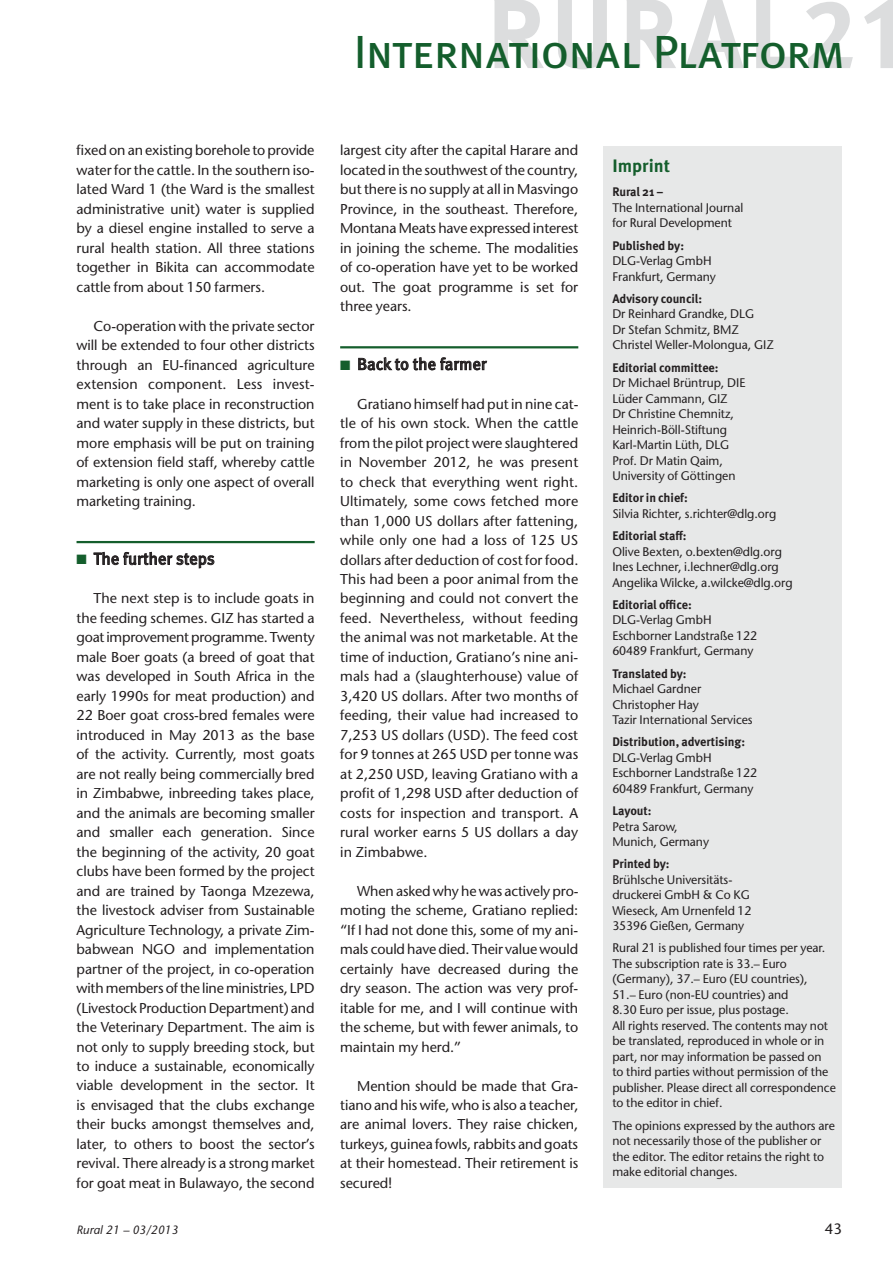
<style>
.page{position:relative;width:893px;height:1263px;background:#fff}
.page>*{position:absolute;margin:0;border:0;box-sizing:border-box;transform-origin:0 0}
.t1{font:46.5px "Meta Pro";letter-spacing:-.03em;color:#145e2c}
.t2{font:700 18px "Meta Pro";color:#145e2c}
.t3{font:16.5px "Meta Pro";letter-spacing:-.01em;color:#231f20}
.t4{font:15px "Stone Sans";color:#231f20}
.t5{font:14.25px/19.5px "Stone Sans";letter-spacing:-.005em;color:#231f20;text-align:justify}
.t6{font:12.45px/15.5px "Stone Sans";letter-spacing:-.005em;color:#231f20}
.t7{font:700 12.45px "Meta Pro";color:#231f20}
.t8{font:italic 12px "Stone Sans";color:#231f20}
.s1{color:#145e2c}
</style>
<div class="page">
<svg style="left:558px;top:0;width:49px;height:69px"></svg>
<svg style="left:685px;top:0;width:59px;height:68px"></svg>
<svg style="left:756px;top:0;width:39px;height:68px"></svg>
<svg style="left:806px;top:2px;width:47px;height:66px"></svg>
<svg style="left:864px;top:0;width:29px;height:68px"></svg>
<svg style="left:494px;top:0;width:50px;height:68px"></svg>
<svg style="left:627px;top:0;width:49px;height:68px"></svg>
<hr style="left:77px;top:541px;width:238px;height:2px;background:#145e2c">
<svg style="left:94px;top:552px;width:120px;height:16px"></svg>
<hr style="left:340px;top:346px;width:238px;height:2px;background:#145e2c">
<svg style="left:358px;top:357px;width:129px;height:13px"></svg>
<div style="left:604px;top:146px;width:238px;height:1042px;background:#e7e8e8"></div>
<h1 class="t1" style="left:354px;top:22px;width:493px">International Platform</h1>
<p class="t5" style="left:77px;top:141px;width:240px">fixed on an existing borehole to provide water for the cattle. In the southern iso&shy;lated Ward 1 (the Ward is the smallest administrative unit) water is supplied by a diesel engine installed to serve a rural health station. All three stations together in Bikita can accommodate cattle from about 150 farmers.</p>
<p class="t5" style="left:77px;top:316px;width:240px;text-indent:17px">Co-operation with the private sector will be extended to four other districts through an EU-financed agriculture extension component. Less invest&shy;ment is to take place in reconstruction and water supply in these districts, but more emphasis will be put on training of extension field staff, whereby cattle marketing is only one aspect of overall marketing training.</p>
<p class="t3" style="left:77px;top:548px;width:140px"><span class="s1">■</span> The further steps</p>
<p class="t5" style="left:77px;top:589px;width:240px;text-indent:17px">The next step is to include goats in the feeding schemes. GIZ has started a goat improvement programme. Twenty male Boer goats (a breed of goat that was developed in South Africa in the early 1990s for meat production) and 22 Boer goat cross-bred females were introduced in May 2013 as the base of the activity. Currently, most goats are not really being commercially bred in Zimbabwe, inbreeding takes place, and the animals are becoming smaller and smaller each generation. Since the beginning of the activity, 20 goat clubs have been formed by the project and are trained by Taonga Mzezewa, the livestock adviser from Sustainable Agriculture Technology, a private Zim&shy;babwean NGO and implementation partner of the project, in co-operation with members of the line ministries, LPD (Livestock Production Department) and the Veterinary Department. The aim is not only to supply breeding stock, but to induce a sustainable, economically viable development in the sector. It is envisaged that the clubs exchange their bucks amongst themselves and, later, to others to boost the sector’s revival. There already is a strong market for goat meat in Bulawayo, the second</p>
<p class="t5" style="left:340px;top:141px;width:240px">largest city after the capital Harare and located in the southwest of the country, but there is no supply at all in Masvingo Province, in the southeast. Therefore, Montana Meats have expressed interest in joining the scheme. The modalities of co-operation have yet to be worked out. The goat programme is set for three years.</p>
<p class="t3" style="left:340px;top:353px;width:148px"><span class="s1">■</span> Back to the farmer</p>
<p class="t5" style="left:340px;top:394px;width:240px;text-indent:17px">Gratiano himself had put in nine cat&shy;tle of his own stock. When the cattle from the pilot project were slaughtered in November 2012, he was present to check that everything went right.<br>Ultimately, some cows fetched more than 1,000 US dollars after fattening, while only one had a loss of 125 US dollars after deduction of cost for food.<br>This had been a poor animal from the beginning and could not convert the feed. Nevertheless, without feeding the animal was not marketable. At the time of induction, Gratiano’s nine ani&shy;mals had a (slaughterhouse) value of 3,420 US dollars. After two months of feeding, their value had increased to 7,253 US dollars (USD). The feed cost for 9 tonnes at 265 USD per tonne was at 2,250 USD, leaving Gratiano with a profit of 1,298 USD after deduction of costs for inspection and transport. A rural worker earns 5 US dollars a day in Zimbabwe.</p>
<p class="t5" style="left:340px;top:881px;width:240px;text-indent:17px">When asked why he was actively pro&shy;moting the scheme, Gratiano replied: “If I had not done this, some of my ani&shy;mals could have died. Their value would certainly have decreased during the dry season. The action was very prof&shy;itable for me, and I will continue with the scheme, but with fewer animals, to maintain my herd.”</p>
<p class="t5" style="left:340px;top:1076px;width:240px;text-indent:17px">Mention should be made that Gra&shy;tiano and his wife, who is also a teacher, are animal lovers. They raise chicken, turkeys, guinea fowls, rabbits and goats at their homestead. Their retirement is secured!</p>
<p class="t2" style="left:612px;top:155px;width:59px">Imprint</p>
<p class="t7" style="left:612px;top:184px;width:53px">Rural 21 –</p>
<p class="t6" style="left:612px;top:200px;width:133px">The International Journal for Rural Development</p>
<p class="t7" style="left:612px;top:237px;width:73px">Published by:</p>
<p class="t6" style="left:612px;top:253px;width:105px">DLG-Verlag GmbH<br>Frankfurt, Germany</p>
<p class="t7" style="left:612px;top:291px;width:91px">Advisory council:</p>
<p class="t6" style="left:612px;top:306px;width:163px">Dr Reinhard Grandke, DLG<br>Dr Stefan Schmitz, BMZ<br>Christel Weller-Molongua, GIZ</p>
<p class="t7" style="left:612px;top:359px;width:108px">Editorial committee:</p>
<p class="t6" style="left:612px;top:375px;width:135px">Dr Michael Brüntrup, DIE<br>Lüder Cammann, GIZ<br>Dr Christine Chemnitz,<br>Heinrich-Böll-Stiftung<br>Karl-Martin Lüth, DLG<br>Prof. Dr Matin Qaim,<br>University of Göttingen</p>
<p class="t7" style="left:612px;top:490px;width:77px">Editor in chief:</p>
<p class="t6" style="left:612px;top:506px;width:165px">Silvia Richter, s.richter@dlg.org</p>
<p class="t7" style="left:612px;top:528px;width:76px">Editorial staff:</p>
<p class="t6" style="left:612px;top:543px;width:182px">Olive Bexten, o.bexten@dlg.org<br>Ines Lechner, i.lechner@dlg.org<br>Angelika Wilcke, a.wilcke@dlg.org</p>
<p class="t7" style="left:612px;top:597px;width:81px">Editorial office:</p>
<p class="t6" style="left:612px;top:612px;width:146px">DLG-Verlag GmbH<br>Eschborner Landstraße 122<br>60489 Frankfurt, Germany</p>
<p class="t7" style="left:612px;top:665px;width:76px">Translated by:</p>
<p class="t6" style="left:612px;top:681px;width:142px">Michael Gardner<br>Christopher Hay<br>Tazir International Services</p>
<p class="t7" style="left:612px;top:734px;width:134px">Distribution, advertising:</p>
<p class="t6" style="left:612px;top:750px;width:146px">DLG-Verlag GmbH<br>Eschborner Landstraße 122<br>60489 Frankfurt, Germany</p>
<p class="t7" style="left:612px;top:803px;width:41px">Layout:</p>
<p class="t6" style="left:612px;top:818px;width:98px">Petra Sarow,<br>Munich, Germany</p>
<p class="t7" style="left:612px;top:856px;width:59px">Printed by:</p>
<p class="t6" style="left:612px;top:872px;width:141px">Brühlsche Universitäts&shy;druckerei GmbH &amp; Co KG<br>Wieseck, Am Urnenfeld 12<br>35396 Gießen, Germany</p>
<p class="t6" style="left:612px;top:940px;width:225px">Rural 21 is published four times per year.<br>The subscription rate is 33.– Euro (Germany), 37.– Euro (EU countries),<br>51.– Euro (non-EU countries) and<br>8.30 Euro per issue, plus postage.<br>All rights reserved. The contents may not be translated, reproduced in whole or in part, nor may information be passed on to third parties without permission of the publisher. Please direct all correspondence to the editor in chief.</p>
<p class="t6" style="left:612px;top:1117px;width:224px">The opinions expressed by the authors are not necessarily those of the publisher or the editor. The editor retains the right to make editorial changes.</p>
<p class="t8" style="left:77px;top:1222px;width:103px">Rural 21 – 03/2013</p>
<p class="t4" style="left:825px;top:1220px;width:19px">43</p>
</div>
